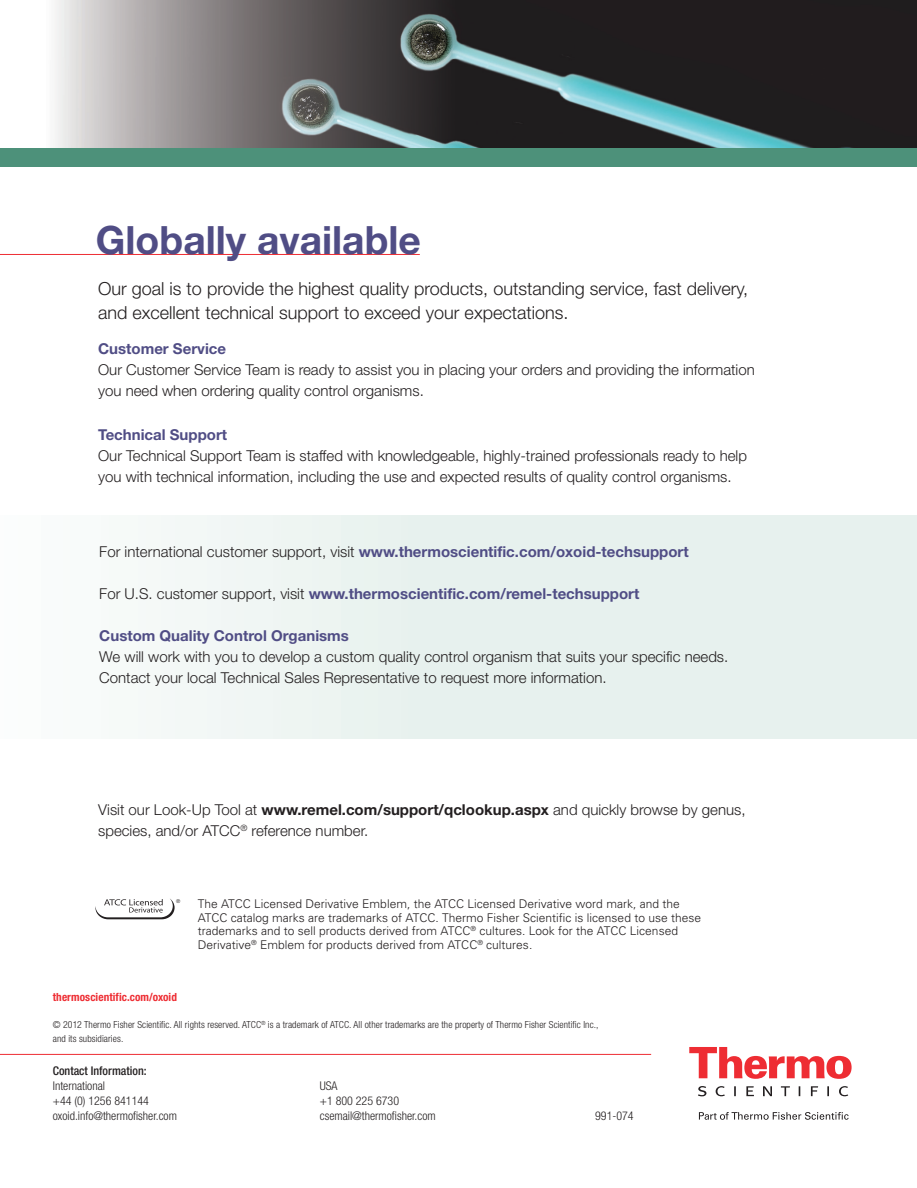
<style>
.page{position:relative;width:917px;height:1188px;background:#fff}
.page>*{position:absolute;margin:0;border:0;box-sizing:border-box;transform-origin:0 0}
.t1{font:700 39px "Helvetica Neue LT Std";color:#504d85}
.t2{font:300 18px/24px "Helvetica Neue LT Std";color:#231f20}
.t3{font:300 15px/21px "Helvetica Neue LT Std";color:#231f20}
.t4{font:700 15px "Helvetica Neue LT Std";color:#504d85}
.t5{font:300 12px/13.5px "Univers";color:#231f20}
.t6{font:300 condensed 12px/15px "Helvetica Neue LT Std";color:#231f20}
.t7{font:500 condensed 12px "Helvetica Neue LT Std";color:#231f20}
.t8{font:700 condensed 11.25px "Helvetica Neue LT Std";letter-spacing:.005em;color:#ee2d33}
.t9{font:300 condensed 9.75px/13.5px "Helvetica Neue LT Std";letter-spacing:.01em;color:#231f20}
.t10{font:300 5.25px "Univers";color:#231f20}
.s1{font-weight:300;color:#231f20}
.s2{font-weight:700}
</style>
<div class="page">
<div style="left:0;top:515px;width:916px;height:223px;background:linear-gradient(to right,#f6faf8,#e2eeea)"></div>
<div style="left:0;top:147px;width:916px;height:20px;background:#4d917a"></div>
<hr style="left:0;top:254px;width:419px;height:1px;background:#ee2d33">
<hr style="left:0;top:1054px;width:651px;height:1px;background:#ee2d33">
<svg style="left:689px;top:1047px;width:162px;height:31px"></svg>
<svg style="left:698px;top:1086px;width:149px;height:10px"></svg>
<svg style="left:698px;top:1112px;width:150px;height:7px"></svg>
<img style="left:55px;top:0;width:861px;height:147px">
<svg style="left:95px;top:899px;width:79px;height:20px"></svg>
<h1 class="t1" style="left:96px;top:216px;width:326px">Globally available</h1>
<p class="t2" style="left:98px;top:276px;width:651px">Our goal is to provide the highest quality products, outstanding service, fast delivery, and excellent technical support to exceed your expectations.</p>
<p class="t4" style="left:98px;top:339px;width:129px">Customer Service</p>
<p class="t3" style="left:98px;top:359px;width:658px">Our Customer Service Team is ready to assist you in placing your orders and providing the information you need when ordering quality control organisms.</p>
<p class="t4" style="left:98px;top:425px;width:130px">Technical Support</p>
<p class="t3" style="left:98px;top:444px;width:650px">Our Technical Support Team is staffed with knowledgeable, highly-trained professionals ready to help you with technical information, including the use and expected results of quality control organisms.</p>
<p class="t4" style="left:99px;top:542px;width:590px"><span class="s1">For international customer support, visit</span> www.thermoscientific.com/oxoid-techsupport</p>
<p class="t4" style="left:99px;top:584px;width:541px"><span class="s1">For U.S. customer support, visit</span> www.thermoscientific.com/remel-techsupport</p>
<p class="t4" style="left:99px;top:626px;width:251px">Custom Quality Control Organisms</p>
<p class="t3" style="left:99px;top:646px;width:630px">We will work with you to develop a custom quality control organism that suits your specific needs.<br>Contact your local Technical Sales Representative to request more information.</p>
<p class="t3" style="left:98px;top:799px;width:648px">Visit our Look-Up Tool at <span class="s2">www.remel.com/support/qclookup.aspx</span> and quickly browse by genus, species, and/or ATCC<sup>®</sup> reference number.</p>
<p class="t10" style="left:176px;top:897px;width:6px">®</p>
<p class="t5" style="left:198px;top:897px;width:504px">The ATCC Licensed Derivative Emblem, the ATCC Licensed Derivative word mark, and the ATCC catalog marks are trademarks of ATCC. Thermo Fisher Scientific is licensed to use these trademarks and to sell products derived from ATCC<sup>®</sup> cultures. Look for the ATCC Licensed Derivative<sup>®</sup> Emblem for products derived from ATCC<sup>®</sup> cultures.</p>
<p class="t8" style="left:53px;top:990px;width:126px">thermoscientific.com/oxoid</p>
<p class="t9" style="left:53px;top:1018px;width:547px">© 2012 Thermo Fisher Scientific. All rights reserved. ATCC<sup>®</sup> is a trademark of ATCC. All other trademarks are the property of Thermo Fisher Scientific Inc., and its subsidiaries.</p>
<p class="t7" style="left:53px;top:1063px;width:95px">Contact Information:</p>
<p class="t6" style="left:53px;top:1078px;width:126px">International<br>+44 (0) 1256 841144 oxoid.info@thermofisher.com</p>
<p class="t6" style="left:320px;top:1078px;width:117px">USA<br>+1 800 225 6730 csemail@thermofisher.com</p>
<p class="t6" style="left:595px;top:1108px;width:40px">991-074</p>
</div>
